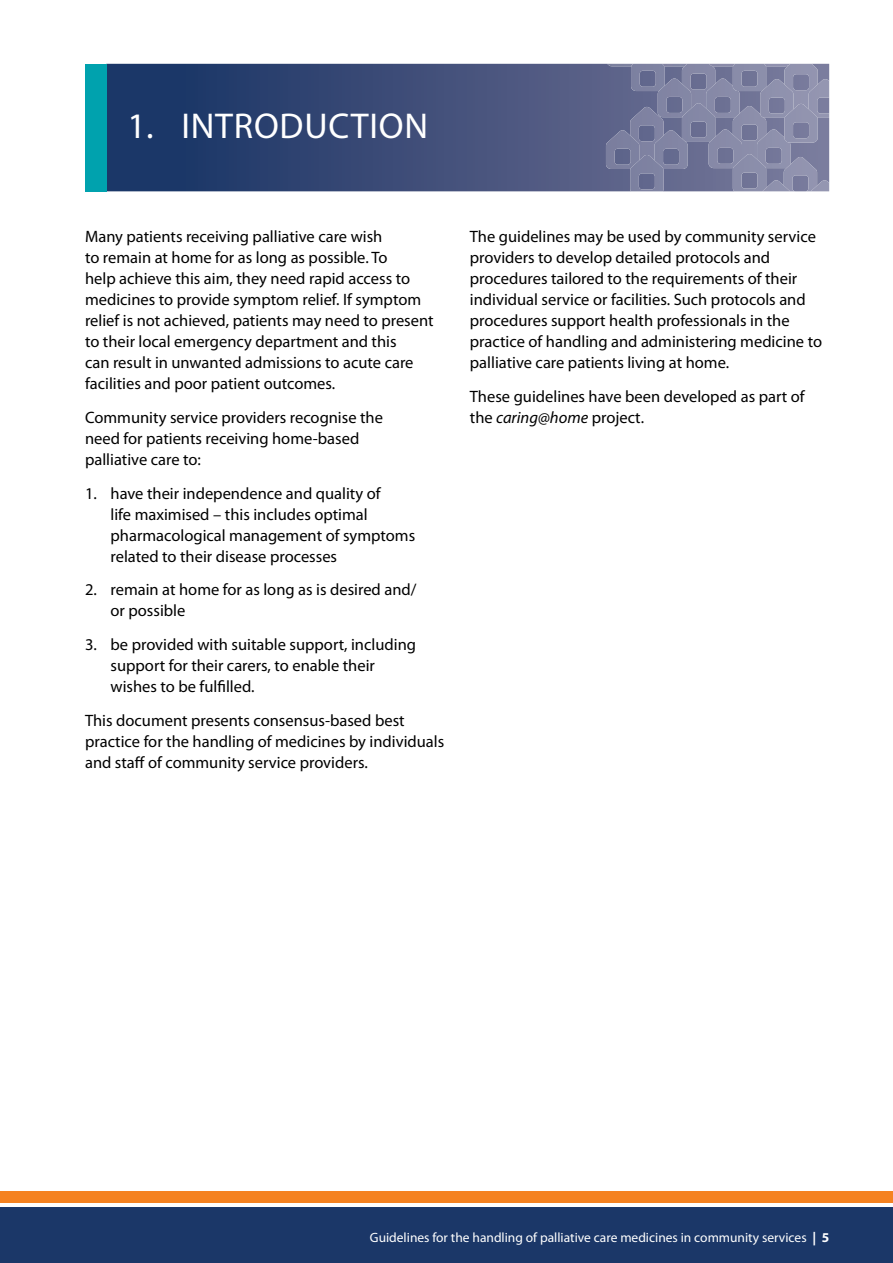
<style>
.page{position:relative;width:893px;height:1263px;background:#fff}
.page>*{position:absolute;margin:0;border:0;box-sizing:border-box;transform-origin:0 0}
.Heading_1{font:36px "Myriad Pro";letter-spacing:.02em;color:#fff}
.Body_1{font:16.5px/21px "Myriad Pro";color:#000}
.t1{font:13.5px "Myriad Pro";color:#fff}
.s1{font-style:italic}
.s2{font-weight:700}
</style>
<div class="page">
<div style="left:0;top:1205px;width:893px;height:58px;background:#1b3768"></div>
<div style="left:0;top:1191px;width:893px;height:12px;background:#f58220"></div>
<hr style="left:0;top:1203px;width:893px;height:3px;background:#fff">
<svg style="left:106px;top:64px;width:723px;height:127px;background:#3c4d78"></svg>
<img style="left:607px;top:64px;width:24px;height:2px">
<img style="left:664px;top:64px;width:18px;height:2px">
<img style="left:631px;top:64px;width:33px;height:27px">
<img style="left:682px;top:64px;width:33px;height:39px">
<img style="left:658px;top:78px;width:33px;height:39px">
<img style="left:706px;top:78px;width:33px;height:39px">
<img style="left:682px;top:103px;width:33px;height:39px">
<img style="left:630px;top:107px;width:33px;height:48px">
<img style="left:606px;top:130px;width:33px;height:39px">
<img style="left:654px;top:130px;width:34px;height:39px">
<img style="left:630px;top:155px;width:33px;height:36px">
<img style="left:733px;top:106px;width:33px;height:48px">
<img style="left:709px;top:129px;width:33px;height:39px">
<img style="left:757px;top:129px;width:33px;height:39px">
<img style="left:733px;top:154px;width:33px;height:37px">
<img style="left:784px;top:157px;width:33px;height:34px">
<img style="left:762px;top:180px;width:28px;height:11px">
<img style="left:811px;top:180px;width:18px;height:11px">
<img style="left:709px;top:64px;width:24px;height:2px">
<img style="left:766px;top:64px;width:18px;height:2px">
<img style="left:733px;top:64px;width:33px;height:27px">
<img style="left:784px;top:64px;width:34px;height:40px">
<img style="left:760px;top:79px;width:33px;height:39px">
<img style="left:809px;top:79px;width:20px;height:39px">
<img style="left:784px;top:104px;width:34px;height:39px">
<div style="left:85px;top:64px;width:21px;height:127px;background:#00a2ae"></div>
<p class="Heading_1" style="left:128px;top:103px;width:302px">1. INTRODUCTION</p>
<p class="Body_1" style="left:85px;top:226px;width:350px">Many patients receiving palliative care wish<br>to remain at home for as long as possible. To<br>help achieve this aim, they need rapid access to medicines to provide symptom relief. If symptom relief is not achieved, patients may need to present to their local emergency department and this<br>can result in unwanted admissions to acute care facilities and poor patient outcomes.</p>
<p class="Body_1" style="left:85px;top:406px;width:299px">Community service providers recognise the need for patients receiving home-based palliative care to:</p>
<p class="Body_1" style="left:111px;top:482px;width:306px;text-indent:-26px">1. have their independence and quality of<br>life maximised – this includes optimal pharmacological management of symptoms related to their disease processes</p>
<p class="Body_1" style="left:111px;top:579px;width:307px;text-indent:-26px">2. remain at home for as long as is desired and/ or possible</p>
<p class="Body_1" style="left:111px;top:634px;width:307px;text-indent:-26px">3. be provided with suitable support, including support for their carers, to enable their wishes to be fulfilled.</p>
<p class="Body_1" style="left:85px;top:709px;width:361px">This document presents consensus-based best practice for the handling of medicines by individuals and staff of community service providers.</p>
<p class="Body_1" style="left:470px;top:226px;width:354px">The guidelines may be used by community service providers to develop detailed protocols and procedures tailored to the requirements of their individual service or facilities. Such protocols and procedures support health professionals in the practice of handling and administering medicine to palliative care patients living at home.</p>
<p class="Body_1" style="left:470px;top:385px;width:336px">These guidelines have been developed as part of the <span class="s1">caring@home</span> project.</p>
<p class="t1" style="left:370px;top:1229px;width:461px">Guidelines for the handling of palliative care medicines in community services <span class="s2">| 5</span></p>
</div>
